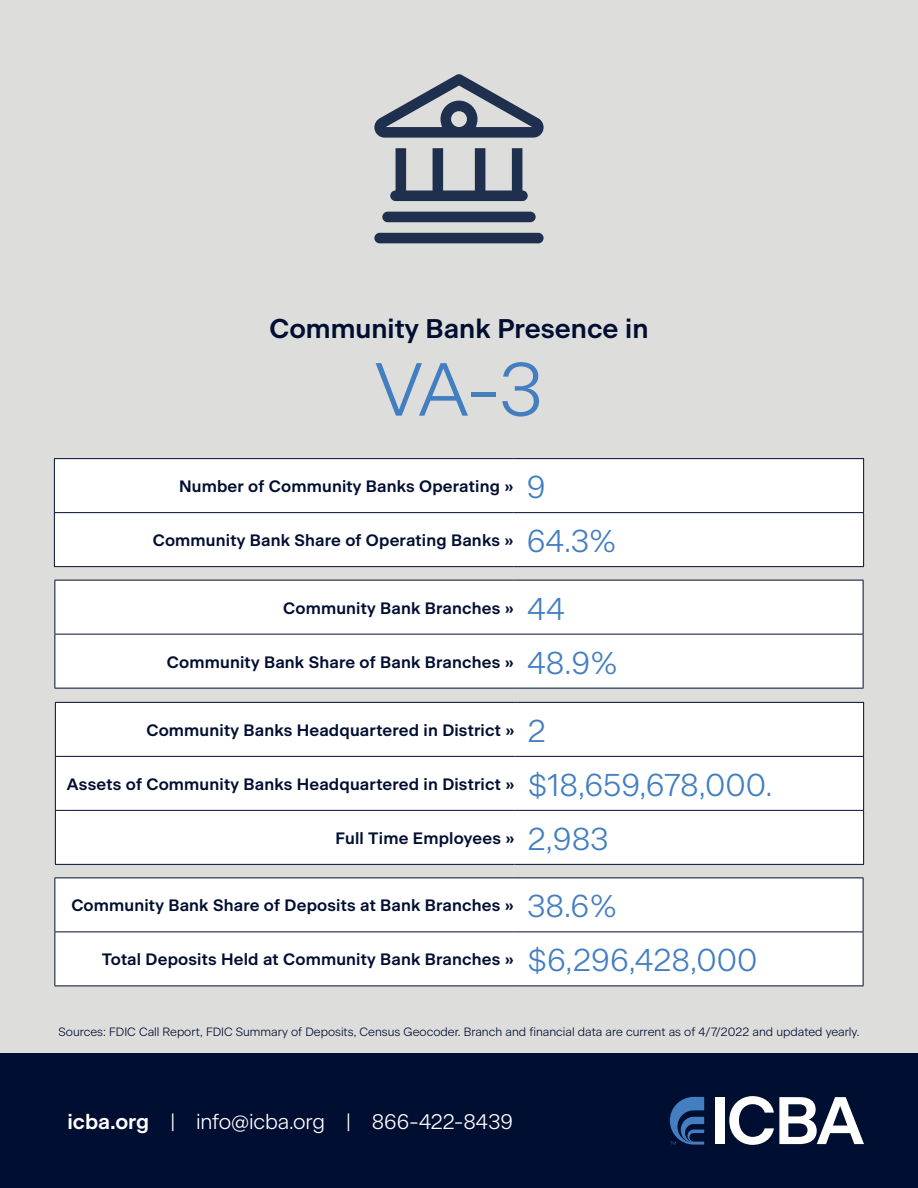
<style>
.page{position:relative;width:918px;height:1188px;background:#fff}
.page>*{position:absolute;margin:0;border:0;box-sizing:border-box;transform-origin:0 0}
.state{font:300 75px "Beausite Classic";color:#437ec1}
.stat{font:300 31.5px "Beausite Classic";color:#437ec1}
.heading{font:600 27px "Beausite Classic";color:#000e31}
.t1{font:300 21px "Beausite Classic";letter-spacing:-.005em;color:#fff}
.stat_text{font:600 16.5px "Beausite Classic";letter-spacing:.01em;color:#000e31}
.t2{font:300 12px "Beausite Classic";color:#000e31}
.s1{font-weight:600}
</style>
<div class="page">
<div style="left:0;top:0;width:918px;height:1053px;background:#dddddb"></div>
<div style="left:0;top:1053px;width:918px;height:135px;background:#000e31"></div>
<div style="left:715px;top:1097px;width:9px;height:47px;background:#fff"></div>
<svg style="left:729px;top:1096px;width:135px;height:49px"></svg>
<svg style="left:670px;top:1097px;width:34px;height:48px"></svg>
<div style="left:55px;top:460px;width:808px;height:106px;background:#fff"></div>
<hr style="left:54px;top:458px;width:459px;height:1px;background:#000e31">
<hr style="left:54px;top:459px;width:1px;height:53px;background:#000e31">
<hr style="left:513px;top:458px;width:351px;height:1px;background:#000e31">
<hr style="left:863px;top:459px;width:1px;height:53px;background:#000e31">
<hr style="left:54px;top:512px;width:459px;height:1px;background:#000e31">
<hr style="left:54px;top:513px;width:1px;height:53px;background:#000e31">
<hr style="left:513px;top:512px;width:351px;height:1px;background:#000e31">
<hr style="left:863px;top:513px;width:1px;height:53px;background:#000e31">
<hr style="left:54px;top:566px;width:459px;height:1px;background:#000e31">
<hr style="left:513px;top:566px;width:351px;height:1px;background:#000e31">
<div style="left:55px;top:581px;width:808px;height:107px;background:#fff"></div>
<hr style="left:54px;top:580px;width:460px;height:1px;background:#000e31">
<hr style="left:54px;top:580px;width:1px;height:54px;background:#000e31">
<hr style="left:514px;top:580px;width:349px;height:1px;background:#000e31">
<hr style="left:863px;top:580px;width:1px;height:54px;background:#000e31">
<hr style="left:54px;top:634px;width:460px;height:1px;background:#000e31">
<hr style="left:54px;top:634px;width:1px;height:54px;background:#000e31">
<hr style="left:514px;top:634px;width:349px;height:1px;background:#000e31">
<hr style="left:863px;top:634px;width:1px;height:54px;background:#000e31">
<hr style="left:54px;top:688px;width:460px;height:1px;background:#000e31">
<hr style="left:514px;top:688px;width:349px;height:1px;background:#000e31">
<div style="left:55px;top:879px;width:808px;height:107px;background:#fff"></div>
<hr style="left:54px;top:878px;width:460px;height:1px;background:#000e31">
<hr style="left:54px;top:878px;width:1px;height:54px;background:#000e31">
<hr style="left:514px;top:878px;width:349px;height:1px;background:#000e31">
<hr style="left:863px;top:878px;width:1px;height:54px;background:#000e31">
<hr style="left:54px;top:932px;width:460px;height:1px;background:#000e31">
<hr style="left:54px;top:932px;width:1px;height:54px;background:#000e31">
<hr style="left:514px;top:932px;width:349px;height:1px;background:#000e31">
<hr style="left:863px;top:932px;width:1px;height:54px;background:#000e31">
<hr style="left:54px;top:986px;width:460px;height:1px;background:#000e31">
<hr style="left:514px;top:986px;width:349px;height:1px;background:#000e31">
<div style="left:56px;top:703px;width:807px;height:161px;background:#fff"></div>
<hr style="left:55px;top:702px;width:459px;height:1px;background:#000e31">
<hr style="left:55px;top:703px;width:1px;height:53px;background:#000e31">
<hr style="left:514px;top:702px;width:350px;height:1px;background:#000e31">
<hr style="left:863px;top:703px;width:1px;height:53px;background:#000e31">
<hr style="left:55px;top:756px;width:459px;height:1px;background:#000e31">
<hr style="left:55px;top:757px;width:1px;height:53px;background:#000e31">
<hr style="left:514px;top:756px;width:350px;height:1px;background:#000e31">
<hr style="left:863px;top:757px;width:1px;height:53px;background:#000e31">
<hr style="left:55px;top:810px;width:459px;height:1px;background:#000e31">
<hr style="left:55px;top:811px;width:1px;height:53px;background:#000e31">
<hr style="left:514px;top:810px;width:350px;height:1px;background:#000e31">
<hr style="left:863px;top:811px;width:1px;height:53px;background:#000e31">
<hr style="left:55px;top:864px;width:459px;height:1px;background:#000e31">
<hr style="left:514px;top:864px;width:350px;height:1px;background:#000e31">
<svg style="left:374px;top:74px;width:170px;height:169px"></svg>
<p class="heading" style="left:270px;top:308px;width:380px">Community Bank Presence in</p>
<p class="state" style="left:375px;top:333px;width:170px">VA-3</p>
<p class="stat_text" style="left:179px;top:474px;width:336px">Number of Community Banks Operating »</p>
<p class="stat" style="left:527px;top:463px;width:20px">9</p>
<p class="stat_text" style="left:153px;top:528px;width:362px">Community Bank Share of Operating Banks »</p>
<p class="stat" style="left:527px;top:517px;width:91px">64.3%</p>
<p class="stat_text" style="left:283px;top:595px;width:232px">Community Bank Branches »</p>
<p class="stat" style="left:527px;top:585px;width:39px">44</p>
<p class="stat_text" style="left:167px;top:649px;width:348px">Community Bank Share of Bank Branches »</p>
<p class="stat" style="left:527px;top:639px;width:92px">48.9%</p>
<p class="stat_text" style="left:146px;top:718px;width:370px">Community Banks Headquartered in District »</p>
<p class="stat" style="left:528px;top:707px;width:19px">2</p>
<p class="stat_text" style="left:67px;top:772px;width:449px">Assets of Community Banks Headquartered in District »</p>
<p class="stat" style="left:528px;top:761px;width:246px">$18,659,678,000.</p>
<p class="stat_text" style="left:335px;top:826px;width:180px">Full Time Employees »</p>
<p class="stat" style="left:528px;top:815px;width:82px">2,983</p>
<p class="stat_text" style="left:71px;top:893px;width:444px">Community Bank Share of Deposits at Bank Branches »</p>
<p class="stat" style="left:527px;top:883px;width:91px">38.6%</p>
<p class="stat_text" style="left:102px;top:947px;width:414px">Total Deposits Held at Community Bank Branches »</p>
<p class="stat" style="left:527px;top:937px;width:232px">$6,296,428,000</p>
<p class="t2" style="left:59px;top:1022px;width:802px">Sources: FDIC Call Report, FDIC Summary of Deposits, Census Geocoder. Branch and financial data are current as of 4/7/2022 and updated yearly.</p>
<p class="t1" style="left:68px;top:1106px;width:447px"><span class="s1">icba.org</span> | info@icba.org | 866-422-8439</p>
</div>
